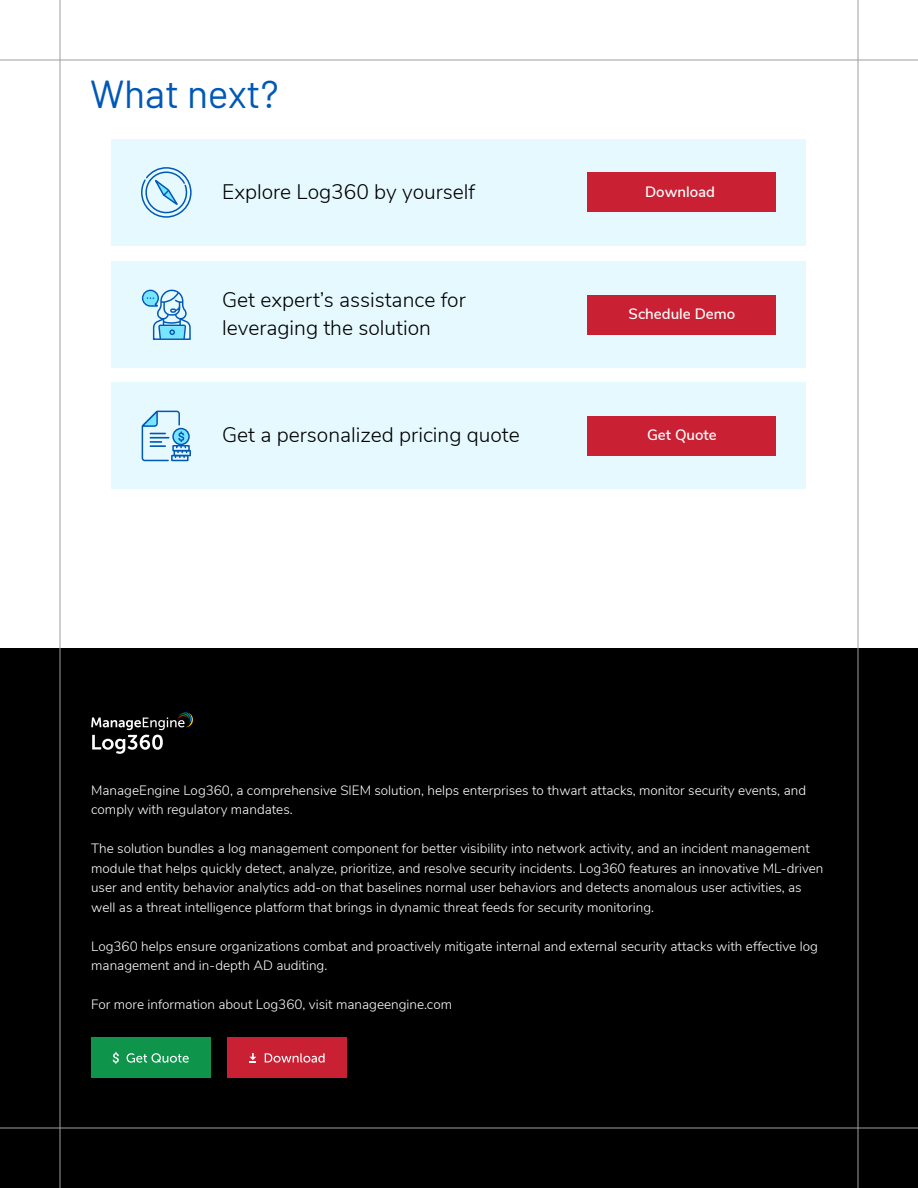
<style>
.page{position:relative;width:918px;height:1188px;background:#fff}
.page>*{position:absolute;margin:0;border:0;box-sizing:border-box;transform-origin:0 0}
.t1{font:39px "Barlow";color:#0058b7}
.t2{font:300 21px/28.5px "Nunito Sans";color:#000}
.t3{font:600 15px "Nunito Sans";color:#fff}
.t4{font:300 13.5px/19.5px "Nunito Sans";color:#fff}
</style>
<div class="page">
<div style="left:0;top:649px;width:918px;height:539px;background:#000"></div>
<div style="left:91px;top:1038px;width:119px;height:40px;background:#0e944b"></div>
<div style="left:227px;top:1038px;width:120px;height:40px;background:#c92033"></div>
<svg style="left:113px;top:1052px;width:6px;height:12px"></svg>
<svg style="left:127px;top:1053px;width:62px;height:10px"></svg>
<svg style="left:265px;top:1053px;width:60px;height:10px"></svg>
<svg style="left:249px;top:1053px;width:7px;height:9px"></svg>
<svg style="left:91px;top:712px;width:102px;height:42px"></svg>
<hr style="left:60px;top:0;width:1px;height:1188px;background:#9e9e9e">
<hr style="left:858px;top:0;width:1px;height:1188px;background:#9e9e9e">
<hr style="left:0;top:60px;width:918px;height:1px;background:#9e9e9e">
<hr style="left:0;top:1128px;width:918px;height:1px;background:#9e9e9e">
<div style="left:112px;top:139px;width:694px;height:107px;background:#e6f9ff"></div>
<svg style="left:141px;top:167px;width:51px;height:51px"></svg>
<div style="left:588px;top:173px;width:188px;height:39px;background:#c92033"></div>
<div style="left:112px;top:261px;width:694px;height:107px;background:#e6f9ff"></div>
<div style="left:588px;top:295px;width:188px;height:39px;background:#c92033"></div>
<div style="left:112px;top:382px;width:694px;height:107px;background:#e6f9ff"></div>
<div style="left:588px;top:416px;width:188px;height:40px;background:#c92033"></div>
<div style="left:172px;top:445px;width:18px;height:6px;border:2px solid #0058b7"></div>
<div style="left:174px;top:450px;width:17px;height:6px;border:2px solid #0058b7"></div>
<div style="left:171px;top:455px;width:18px;height:6px;border:2px solid #0058b7"></div>
<div style="left:172px;top:428px;width:18px;height:17px;border:2px solid #0058b7;border-radius:50%"></div>
<svg style="left:141px;top:410px;width:46px;height:52px"></svg>
<svg style="left:142px;top:290px;width:49px;height:50px"></svg>
<h1 class="t1" style="left:90px;top:66px;width:190px">What next?</h1>
<h2 class="t2" style="left:222px;top:176px;width:255px">Explore Log360 by yourself</h2>
<p class="t3" style="left:645px;top:181px;width:71px">Download</p>
<h2 class="t2" style="left:222px;top:284px;width:245px">Get expert’s assistance for leveraging the solution</h2>
<p class="t3" style="left:629px;top:303px;width:108px">Schedule Demo</p>
<h2 class="t2" style="left:222px;top:419px;width:299px">Get a personalized pricing quote</h2>
<p class="t3" style="left:647px;top:424px;width:71px">Get Quote</p>
<p class="t4" style="left:91px;top:779px;width:716px">ManageEngine Log360, a comprehensive SIEM solution, helps enterprises to thwart attacks, monitor security events, and comply with regulatory mandates.</p>
<p class="t4" style="left:91px;top:838px;width:734px">The solution bundles a log management component for better visibility into network activity, and an incident management module that helps quickly detect, analyze, prioritize, and resolve security incidents. Log360 features an innovative ML-driven user and entity behavior analytics add-on that baselines normal user behaviors and detects anomalous user activities, as well as a threat intelligence platform that brings in dynamic threat feeds for security monitoring.</p>
<p class="t4" style="left:91px;top:935px;width:728px">Log360 helps ensure organizations combat and proactively mitigate internal and external security attacks with effective log management and in-depth AD auditing.</p>
<p class="t4" style="left:91px;top:994px;width:362px">For more information about Log360, visit manageengine.com</p>
</div>
